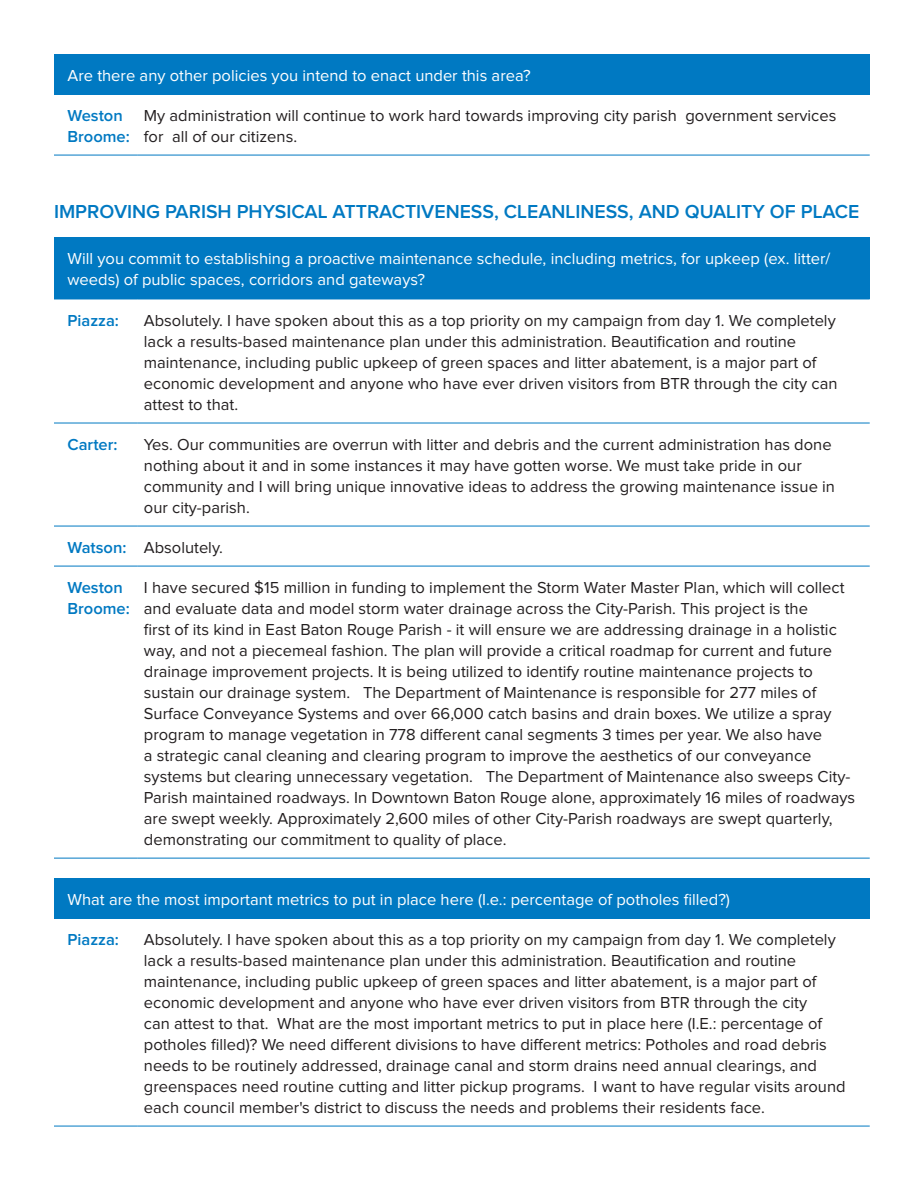
<style>
.page{position:relative;width:918px;height:1188px;background:#fff}
.page>*{position:absolute;margin:0;border:0;box-sizing:border-box;transform-origin:0 0}
.Basic2{font:600 19.5px "Proxima Nova";color:#0079c2}
.Basic2-2{font:16.5px/21px "Proxima Nova";color:#231f20}
.Basic2-3{font:16.5px/21px "Proxima Nova";color:#fff}
.Basic2-4{font:600 16.5px/21px "Proxima Nova";color:#0079c2}
</style>
<div class="page">
<div style="left:54px;top:54px;width:816px;height:40px;background:#0079c2"></div>
<hr style="left:54px;top:94px;width:83px;height:1px;background:#0079c2">
<hr style="left:137px;top:94px;width:733px;height:1px;background:#0079c2">
<hr style="left:54px;top:155px;width:83px;height:1px;background:#0079c2">
<hr style="left:137px;top:155px;width:733px;height:1px;background:#0079c2">
<div style="left:54px;top:238px;width:816px;height:61px;background:#0079c2"></div>
<hr style="left:54px;top:299px;width:83px;height:1px;background:#0079c2">
<hr style="left:137px;top:299px;width:733px;height:1px;background:#0079c2">
<hr style="left:54px;top:423px;width:83px;height:1px;background:#0079c2">
<hr style="left:137px;top:423px;width:733px;height:1px;background:#0079c2">
<hr style="left:54px;top:526px;width:83px;height:1px;background:#0079c2">
<hr style="left:137px;top:526px;width:733px;height:1px;background:#0079c2">
<hr style="left:54px;top:566px;width:83px;height:1px;background:#0079c2">
<hr style="left:137px;top:566px;width:733px;height:1px;background:#0079c2">
<hr style="left:54px;top:858px;width:83px;height:1px;background:#0079c2">
<hr style="left:137px;top:858px;width:733px;height:1px;background:#0079c2">
<div style="left:54px;top:878px;width:816px;height:40px;background:#0079c2"></div>
<hr style="left:54px;top:918px;width:83px;height:1px;background:#0079c2">
<hr style="left:137px;top:918px;width:733px;height:1px;background:#0079c2">
<hr style="left:54px;top:1126px;width:83px;height:1px;background:#0079c2">
<hr style="left:137px;top:1126px;width:733px;height:1px;background:#0079c2">
<p class="Basic2-3" style="left:68px;top:65px;width:465px">Are there any other policies you intend to enact under this area?</p>
<p class="Basic2-4" style="left:68px;top:105px;width:64px">Weston<br>Broome:</p>
<p class="Basic2-2" style="left:144px;top:105px;width:694px">My administration will continue to work hard towards improving city parish government services for all of our citizens.</p>
<p class="Basic2" style="left:54px;top:203px;width:807px">IMPROVING PARISH PHYSICAL ATTRACTIVENESS, CLEANLINESS, AND QUALITY OF PLACE</p>
<p class="Basic2-3" style="left:68px;top:249px;width:765px">Will you commit to establishing a proactive maintenance schedule, including metrics, for upkeep (ex. litter/ weeds) of public spaces, corridors and gateways?</p>
<p class="Basic2-4" style="left:68px;top:310px;width:53px">Piazza:</p>
<p class="Basic2-2" style="left:144px;top:310px;width:695px">Absolutely. I have spoken about this as a top priority on my campaign from day 1. We completely lack a results-based maintenance plan under this administration. Beautification and routine maintenance, including public upkeep of green spaces and litter abatement, is a major part of economic development and anyone who have ever driven visitors from BTR through the city can attest to that.</p>
<p class="Basic2-4" style="left:68px;top:434px;width:51px">Carter:</p>
<p class="Basic2-2" style="left:144px;top:434px;width:693px">Yes. Our communities are overrun with litter and debris and the current administration has done nothing about it and in some instances it may have gotten worse. We must take pride in our community and I will bring unique innovative ideas to address the growing maintenance issue in our city-parish.</p>
<p class="Basic2-4" style="left:68px;top:537px;width:60px">Watson:</p>
<p class="Basic2-2" style="left:144px;top:537px;width:81px">Absolutely.</p>
<p class="Basic2-4" style="left:68px;top:577px;width:64px">Weston<br>Broome:</p>
<p class="Basic2-2" style="left:144px;top:577px;width:713px">I have secured $15 million in funding to implement the Storm Water Master Plan, which will collect and evaluate data and model storm water drainage across the City-Parish. This project is the<br>first of its kind in East Baton Rouge Parish - it will ensure we are addressing drainage in a holistic way, and not a piecemeal fashion. The plan will provide a critical roadmap for current and future drainage improvement projects. It is being utilized to identify routine maintenance projects to sustain our drainage system. The Department of Maintenance is responsible for 277 miles of Surface Conveyance Systems and over 66,000 catch basins and drain boxes. We utilize a spray program to manage vegetation in 778 different canal segments 3 times per year. We also have<br>a strategic canal cleaning and clearing program to improve the aesthetics of our conveyance systems but clearing unnecessary vegetation. The Department of Maintenance also sweeps City-Parish maintained roadways. In Downtown Baton Rouge alone, approximately 16 miles of roadways are swept weekly. Approximately 2,600 miles of other City-Parish roadways are swept quarterly, demonstrating our commitment to quality of place.</p>
<p class="Basic2-3" style="left:68px;top:889px;width:664px">What are the most important metrics to put in place here (I.e.: percentage of potholes filled?)</p>
<p class="Basic2-4" style="left:68px;top:929px;width:53px">Piazza:</p>
<p class="Basic2-2" style="left:144px;top:929px;width:703px">Absolutely. I have spoken about this as a top priority on my campaign from day 1. We completely lack a results-based maintenance plan under this administration. Beautification and routine maintenance, including public upkeep of green spaces and litter abatement, is a major part of economic development and anyone who have ever driven visitors from BTR through the city<br>can attest to that. What are the most important metrics to put in place here (I.E.: percentage of potholes filled)? We need different divisions to have different metrics: Potholes and road debris needs to be routinely addressed, drainage canal and storm drains need annual clearings, and greenspaces need routine cutting and litter pickup programs. I want to have regular visits around each council member's district to discuss the needs and problems their residents face.</p>
</div>
